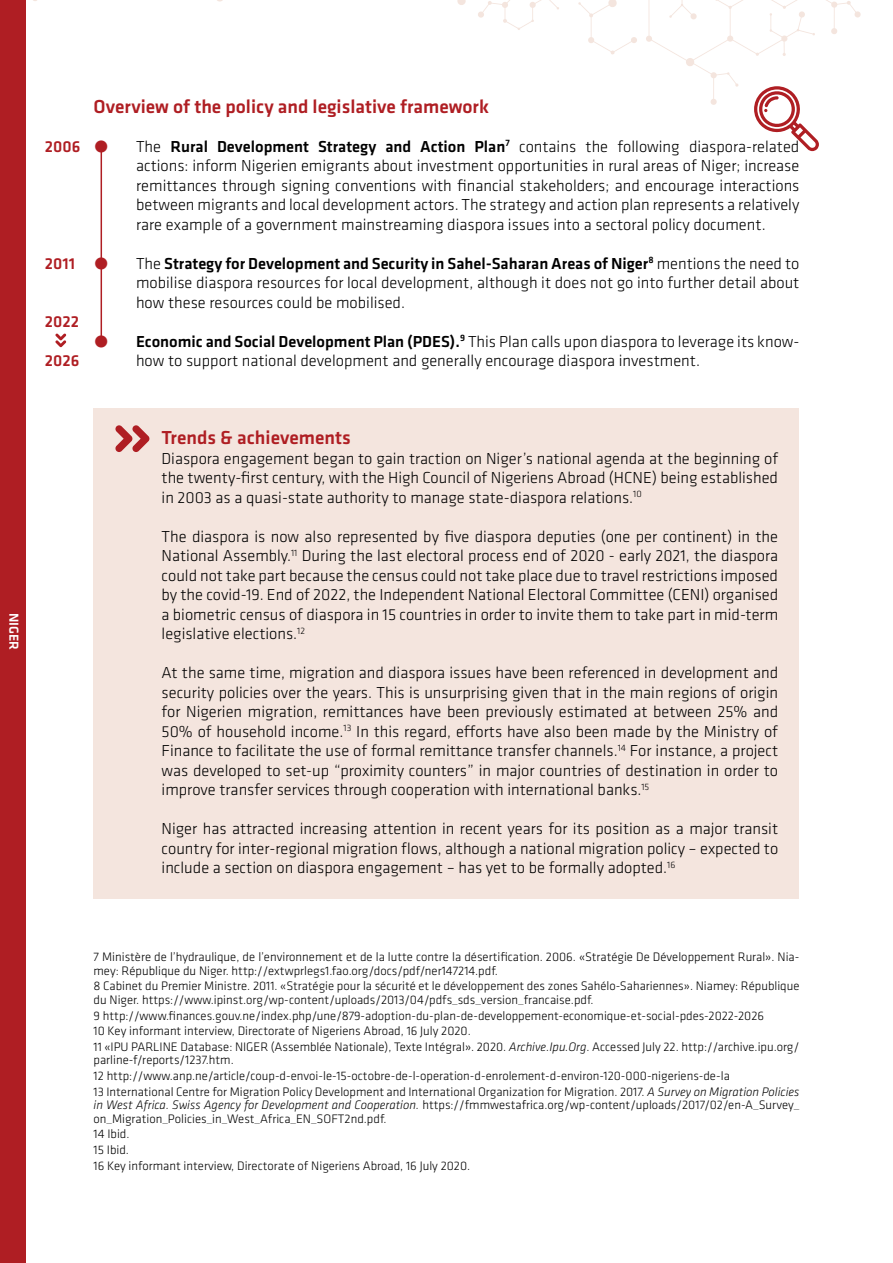
<style>
.page{position:relative;width:893px;height:1263px;background:#fff}
.page>*{position:absolute;margin:0;border:0;box-sizing:border-box;transform-origin:0 0}
.t1{font:500 19.5px "Klavika";color:#af1e23}
.t2{font:300 16.5px/19.5px "Klavika";color:#000;text-align:justify}
.t3{font:500 16.5px "Klavika";color:#af1e23}
.t4{font:500 13.5px "Klavika";color:#fff}
.t5{font:300 12.75px/15.6px "Klavika";color:#000}
.s1{font-weight:700;font-size:45px;color:#af1e23}
.s2{font-weight:500}
.s3{font-style:italic}
</style>
<div class="page">
<div style="left:0;top:0;width:26px;height:1263px;background:#af1e23"></div>
<svg style="left:578px;top:0;width:59px;height:55px"></svg>
<svg style="left:457px;top:0;width:102px;height:30px"></svg>
<div style="left:94px;top:408px;width:705px;height:62px;background:#f4e5de"></div>
<div style="left:94px;top:430px;width:705px;height:98px;background:#f4e5de"></div>
<div style="left:94px;top:508px;width:705px;height:156px;background:#f4e5de"></div>
<div style="left:94px;top:644px;width:705px;height:176px;background:#f4e5de"></div>
<div style="left:94px;top:800px;width:705px;height:98px;background:#f4e5de"></div>
<hr style="left:101px;top:146px;width:1px;height:195px;background:#af1e23">
<svg style="left:646px;top:0;width:215px;height:151px"></svg>
<svg style="left:115px;top:425px;width:35px;height:27px"></svg>
<svg style="left:55px;top:333px;width:11px;height:14px"></svg>
<p class="t4" style="left:23px;top:613px;width:39px;rotate:90deg">NIGER</p>
<p class="t3" style="left:45px;top:135px;width:37px">2006</p>
<p class="t3" style="left:45px;top:252px;width:32px">2011</p>
<p class="t3" style="left:45px;top:310px;width:35px">2022</p>
<p class="t3" style="left:45px;top:349px;width:36px">2026</p>
<p class="t1" style="left:94px;top:93px;width:397px">Overview of the policy and legislative framework</p>
<p class="t2" style="left:136px;top:136px;width:665px;text-indent:-43px"><span class="s1">•</span> The <span class="s2">Rural Development Strategy and Action Plan</span><sup>7</sup> contains the following diaspora-related actions: inform Nigerien emigrants about investment opportunities in rural areas of Niger; increase remittances through signing conventions with financial stakeholders; and encourage interactions between migrants and local development actors. The strategy and action plan represents a relatively rare example of a government mainstreaming diaspora issues into a sectoral policy document.</p>
<p class="t2" style="left:136px;top:253px;width:665px;text-indent:-43px"><span class="s1">•</span> The <span class="s2">Strategy for Development and Security in Sahel-Saharan Areas of Niger</span><sup>8</sup> mentions the need to mobilise diaspora resources for local development, although it does not go into further detail about how these resources could be mobilised.</p>
<p class="t2" style="left:136px;top:331px;width:665px;text-indent:-43px"><span class="s1">•</span> <span class="s2">Economic and Social Development Plan (PDES).</span><sup>9</sup> This Plan calls upon diaspora to leverage its know&shy;how to support national development and generally encourage diaspora investment.</p>
<p class="t1" style="left:162px;top:424px;width:191px">Trends &amp; achievements</p>
<p class="t2" style="left:162px;top:448px;width:618px">Diaspora engagement began to gain traction on Niger’s national agenda at the beginning of the twenty-first century, with the High Council of Nigeriens Abroad (HCNE) being established in 2003 as a quasi-state authority to manage state-diaspora relations.<sup>10</sup></p>
<p class="t2" style="left:162px;top:526px;width:618px">The diaspora is now also represented by five diaspora deputies (one per continent) in the National Assembly.<sup>11</sup> During the last electoral process end of 2020 - early 2021, the diaspora could not take part because the census could not take place due to travel restrictions imposed by the covid-19. End of 2022, the Independent National Electoral Committee (CENI) organised a biometric census of diaspora in 15 countries in order to invite them to take part in mid-term legislative elections.<sup>12</sup></p>
<p class="t2" style="left:162px;top:663px;width:618px">At the same time, migration and diaspora issues have been referenced in development and security policies over the years. This is unsurprising given that in the main regions of origin for Nigerien migration, remittances have been previously estimated at between 25% and 50% of household income.<sup>13</sup> In this regard, efforts have also been made by the Ministry of Finance to facilitate the use of formal remittance transfer channels.<sup>14</sup> For instance, a project was developed to set-up “proximity counters” in major countries of destination in order to improve transfer services through cooperation with international banks.<sup>15</sup></p>
<p class="t2" style="left:162px;top:819px;width:618px">Niger has attracted increasing attention in recent years for its position as a major transit country for inter-regional migration flows, although a national migration policy – expected to include a section on diaspora engagement – has yet to be formally adopted.<sup>16</sup></p>
<p class="t5" style="left:94px;top:950px;width:707px;line-height:13.5px">7 Ministère de l’hydraulique, de l’environnement et de la lutte contre la désertification. 2006. «Stratégie De Développement Rural». Nia&shy;mey: République du Niger. http://extwprlegs1.fao.org/docs/pdf/ner147214.pdf.</p>
<p class="t5" style="left:94px;top:979px;width:707px;line-height:13.5px">8 Cabinet du Premier Ministre. 2011. «Stratégie pour la sécurité et le développement des zones Sahélo-Sahariennes». Niamey: République du Niger. https://www.ipinst.org/wp-content/uploads/2013/04/pdfs_sds_version_francaise.pdf.</p>
<p class="t5" style="left:94px;top:1007px;width:707px">9 http://www.finances.gouv.ne/index.php/une/879-adoption-du-plan-de-developpement-economique-et-social-pdes-2022-2026<br>10 Key informant interview, Directorate of Nigeriens Abroad, 16 July 2020.<br>11 «IPU PARLINE Database: NIGER (Assemblée Nationale), Texte Intégral». 2020. <span class="s3">Archive.Ipu.Org</span>. Accessed July 22. http://archive.ipu.org/</p>
<p class="t5" style="left:94px;top:1052px;width:707px">parline-f/reports/1237.htm.<br>12 http://www.anp.ne/article/coup-d-envoi-le-15-octobre-de-l-operation-d-enrolement-d-environ-120-000-nigeriens-de-la<br>13 International Centre for Migration Policy Development and International Organization for Migration. 2017. <span class="s3">A Survey on Migration Policies</span></p>
<p class="t5" style="left:94px;top:1098px;width:707px;line-height:13.5px"><span class="s3">in West Africa. Swiss Agency for Development and Cooperation.</span> https://fmmwestafrica.org/wp-content/uploads/2017/02/en-A_Survey_ on_Migration_Policies_in_West_Africa_EN_SOFT2nd.pdf.</p>
<p class="t5" style="left:94px;top:1126px;width:378px">14 Ibid.<br>15 Ibid.<br>16 Key informant interview, Directorate of Nigeriens Abroad, 16 July 2020.</p>
</div>
